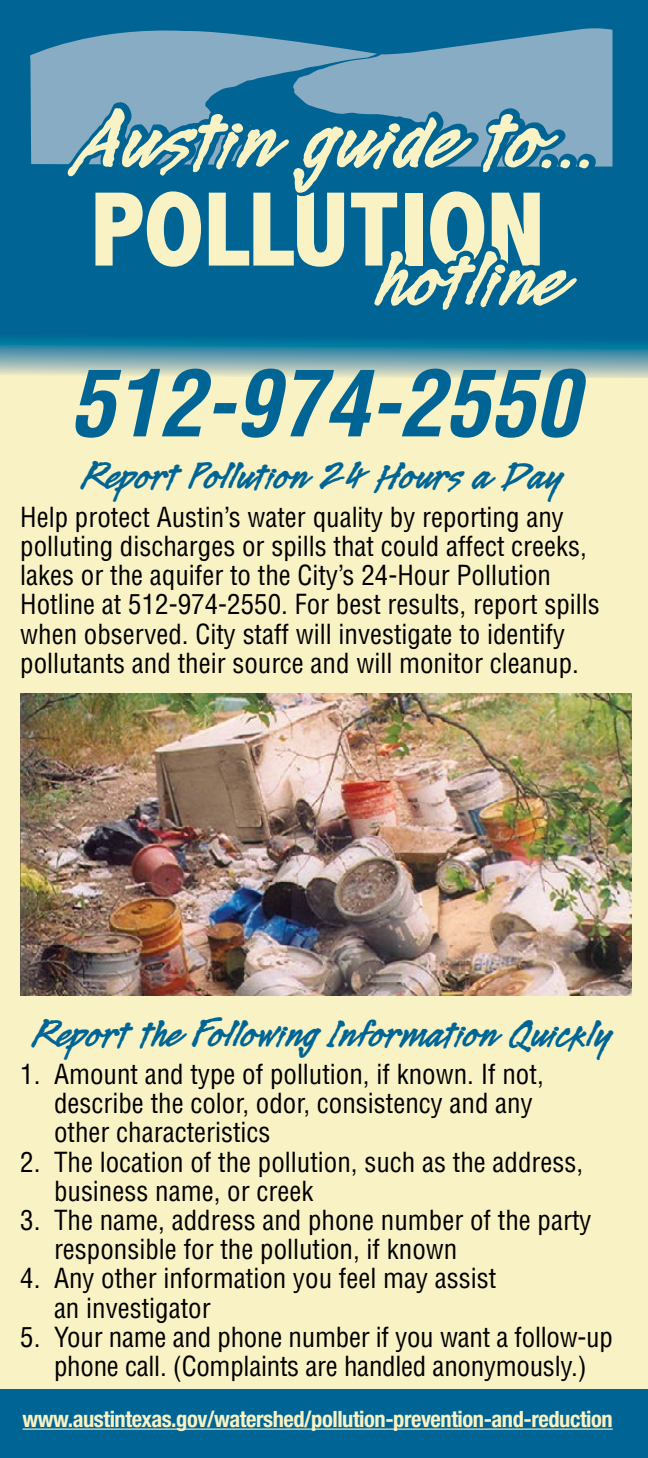
<style>
.page{position:relative;width:648px;height:1458px;background:#fff}
.page>*{position:absolute;margin:0;border:0;box-sizing:border-box;transform-origin:0 0}
.t1{font:italic 700 condensed 90px "Helvetica";color:#006594}
.t2{font:700 45px "Legault";color:#006594}
.t3{font:condensed 27px/29.2px "Helvetica";color:#000}
.t4{font:700 condensed 22.5px "Helvetica Neue";letter-spacing:-.02em;color:#f8f2c5}
</style>
<div class="page">
<div style="left:0;top:15px;width:648px;height:1443px;background:#f8f2c5"></div>
<div style="left:0;top:1389px;width:648px;height:69px;background:#006594"></div>
<hr style="left:22px;top:1429px;width:591px;height:1px;background:#f8f2c5">
<svg style="left:0;top:319px;width:648px;height:59px;background:#5195a8"></svg>
<img style="left:20px;top:694px;width:611px;height:302px">
<div style="left:2px;top:0;width:646px;height:325px;background:#006594"></div>
<svg style="left:30px;top:30px;width:263px;height:68px;fill:#88acc3"></svg>
<svg style="left:293px;top:28px;width:319px;height:139px;fill:#88acc3"></svg>
<svg style="left:30px;top:98px;width:570px;height:76px"></svg>
<svg style="left:68px;top:108px;width:521px;height:270px"></svg>
<h1 class="t1" style="left:69px;top:347px;width:511px">512-974-2550</h1>
<h2 class="t2" style="left:83px;top:455px;width:483px">Report Pollution 24 Hours a Day</h2>
<p class="t3" style="left:20px;top:502px;width:581px">Help protect Austin’s water quality by reporting any polluting discharges or spills that could affect creeks, lakes or the aquifer to the City’s 24-Hour Pollution Hotline at 512-974-2550. For best results, report spills when observed. City staff will investigate to identify pollutants and their source and will monitor cleanup.</p>
<h2 class="t2" style="left:34px;top:1012px;width:581px">Report the Following Information Quickly</h2>
<p class="t3" style="left:54px;top:1059px;width:491px;text-indent:-34px">1. Amount and type of pollution, if known. If not, describe the color, odor, consistency and any other characteristics</p>
<p class="t3" style="left:54px;top:1147px;width:531px;text-indent:-34px">2. The location of the pollution, such as the address, business name, or creek</p>
<p class="t3" style="left:54px;top:1205px;width:539px;text-indent:-34px">3. The name, address and phone number of the party responsible for the pollution, if known</p>
<p class="t3" style="left:54px;top:1264px;width:444px;text-indent:-34px">4. Any other information you feel may assist an investigator</p>
<p class="t3" style="left:20px;top:1322px;width:594px;text-align:center">5. Your name and phone number if you want a follow-up phone call. (Complaints are handled anonymously.)</p>
<p class="t4" style="left:22px;top:1405px;width:592px">www.austintexas.gov/watershed/pollution-prevention-and-reduction</p>
</div>
